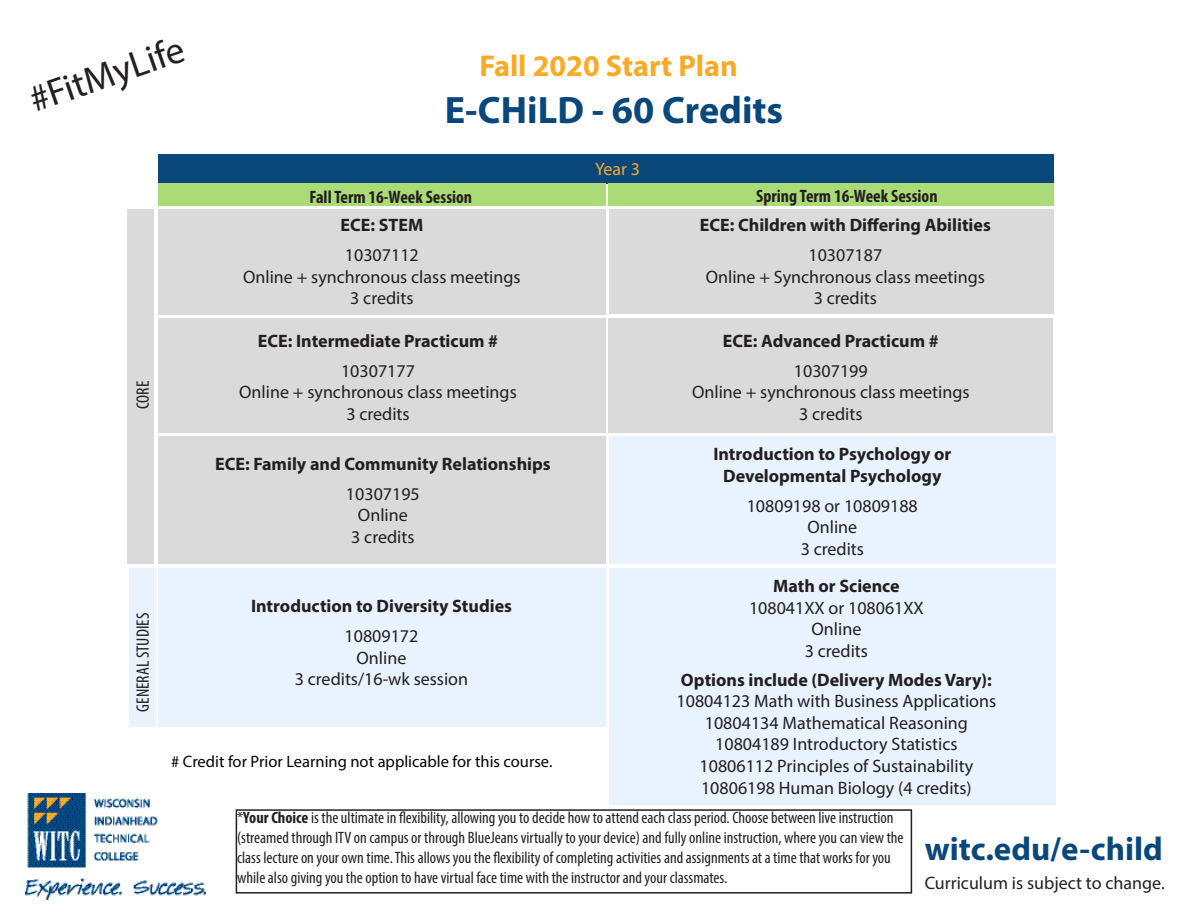
<style>
.page{position:relative;width:1188px;height:918px;background:#fff}
.page>*{position:absolute;margin:0;border:0;box-sizing:border-box;transform-origin:0 0}
.t1{font:700 38.25px "Myriad Pro";color:#0a487c}
.t2{font:37.65px "Myriad Pro";color:#231f20}
.t3{font:700 33px "Myriad Pro";color:#0a487c}
.t4{font:700 30.15px "Myriad Pro";color:#faaa27}
.t5{font:18px/21.6px "Myriad Pro";color:#231f20;text-align:center}
.t6{font:700 18px/21.6px "Myriad Pro";color:#231f20;text-align:center}
.t7{font:700 condensed 18px "Myriad Pro";color:#231f20}
.t8{font:condensed 18px "Myriad Pro";color:#231f20}
.t9{font:18px "Myriad Pro";color:#faaa27}
.t10{font:condensed 16.5px/19.8px "Myriad Pro";color:#231f20}
.t11{font:16.5px "Myriad Pro";color:#040503}
.s1{font-weight:700}
</style>
<div class="page">
<div style="left:159px;top:154px;width:895px;height:30px;background:#0a487c"></div>
<div style="left:609px;top:436px;width:447px;height:128px;background:#e8f3ff"></div>
<img style="left:25px;top:794px;width:181px;height:105px">
<div style="left:159px;top:568px;width:447px;height:159px;background:#e8f3ff"></div>
<div style="left:159px;top:184px;width:447px;height:22px;background:#abdb77"></div>
<div style="left:609px;top:184px;width:445px;height:22px;background:#abdb77"></div>
<div style="left:127px;top:209px;width:27px;height:355px;background:#dadada"></div>
<div style="left:129px;top:568px;width:26px;height:159px;background:#e8f3ff"></div>
<div style="left:158px;top:436px;width:448px;height:128px;background:#dadada"></div>
<div style="left:609px;top:568px;width:447px;height:237px;background:#e8f3ff"></div>
<div style="left:158px;top:209px;width:448px;height:105px;background:#dadada"></div>
<div style="left:609px;top:318px;width:444px;height:114px;background:#dadada"></div>
<div style="left:158px;top:318px;width:447px;height:114px;background:#dadada"></div>
<div style="left:609px;top:209px;width:445px;height:105px;background:#dadada"></div>
<div style="left:236px;top:809px;width:676px;height:85px;border:2px solid #231f20"></div>
<p class="t2" style="left:23px;top:78px;width:163px;rotate:-19deg">#FitMyLife</p>
<p class="t8" style="left:132px;top:409px;width:30px;rotate:-90deg">CORE</p>
<p class="t4" style="left:479px;top:46px;width:260px">Fall 2020 Start Plan</p>
<p class="t1" style="left:445px;top:85px;width:340px">E-CHiLD - 60 Credits</p>
<p class="t9" style="left:595px;top:158px;width:46px">Year 3</p>
<p class="t7" style="left:309px;top:185px;width:164px">Fall Term 16-Week Session</p>
<p class="t7" style="left:756px;top:185px;width:183px">Spring Term 16-Week Session</p>
<p class="t6" style="left:341px;top:214px;width:84px">ECE: STEM</p>
<p class="t5" style="left:345px;top:244px;width:75px">10307112</p>
<p class="t5" style="left:243px;top:266px;width:279px">Online + synchronous class meetings</p>
<p class="t5" style="left:350px;top:287px;width:65px">3 credits</p>
<p class="t6" style="left:258px;top:329px;width:242px">ECE: Intermediate Practicum #</p>
<p class="t5" style="left:341px;top:360px;width:75px">10307177</p>
<p class="t5" style="left:239px;top:381px;width:279px">Online + synchronous class meetings</p>
<p class="t5" style="left:346px;top:403px;width:65px">3 credits</p>
<p class="t6" style="left:215px;top:452px;width:337px">ECE: Family and Community Relationships</p>
<p class="t5" style="left:346px;top:483px;width:75px">10307195</p>
<p class="t5" style="left:358px;top:504px;width:51px">Online</p>
<p class="t5" style="left:351px;top:526px;width:65px">3 credits</p>
<p class="t6" style="left:700px;top:214px;width:293px">ECE: Children with Differing Abilities</p>
<p class="t5" style="left:808px;top:244px;width:75px">10307187</p>
<p class="t5" style="left:706px;top:266px;width:281px">Online + Synchronous class meetings</p>
<p class="t5" style="left:814px;top:287px;width:65px">3 credits</p>
<p class="t6" style="left:723px;top:329px;width:217px">ECE: Advanced Practicum #</p>
<p class="t5" style="left:794px;top:360px;width:75px">10307199</p>
<p class="t5" style="left:692px;top:381px;width:279px">Online + synchronous class meetings</p>
<p class="t5" style="left:799px;top:403px;width:65px">3 credits</p>
<p class="t6" style="left:713px;top:443px;width:239px">Introduction to Psychology or<br>Developmental Psychology</p>
<p class="t5" style="left:747px;top:495px;width:173px">10809198 or 10809188</p>
<p class="t5" style="left:807px;top:516px;width:51px">Online</p>
<p class="t5" style="left:801px;top:538px;width:65px">3 credits</p>
<p class="t8" style="left:132px;top:712px;width:100px;rotate:-90deg">GENERAL STUDIES</p>
<p class="t6" style="left:251px;top:595px;width:262px">Introduction to Diversity Studies</p>
<p class="t5" style="left:345px;top:625px;width:75px">10809172</p>
<p class="t5" style="left:357px;top:647px;width:51px">Online</p>
<p class="t5" style="left:295px;top:668px;width:175px">3 credits/16-wk session</p>
<p class="t11" style="left:171px;top:752px;width:383px"># Credit for Prior Learning not applicable for this course.</p>
<p class="t5" style="left:749px;top:575px;width:176px"><span class="s1">Math or Science<br></span>108041XX or 108061XX</p>
<p class="t5" style="left:811px;top:618px;width:51px">Online</p>
<p class="t5" style="left:805px;top:640px;width:65px">3 credits</p>
<p class="t6" style="left:681px;top:668px;width:312px">Options include (Delivery Modes Vary):</p>
<p class="t5" style="left:677px;top:690px;width:321px">10804123 Math with Business Applications</p>
<p class="t5" style="left:705px;top:712px;width:265px">10804134 Mathematical Reasoning</p>
<p class="t5" style="left:715px;top:733px;width:244px">10804189 Introductory Statistics</p>
<p class="t5" style="left:700px;top:755px;width:275px">10806112 Principles of Sustainability</p>
<p class="t5" style="left:701px;top:776px;width:272px">10806198 Human Biology (4 credits)</p>
<p class="t10" style="left:237px;top:808px;width:668px">*<span class="s1">Your Choice</span> is the ultimate in flexibility, allowing you to decide how to attend each class period. Choose between live instruction (streamed through ITV on campus or through BlueJeans virtually to your device) and fully online instruction, where you can view the class lecture on your own time. This allows you the flexibility of completing activities and assignments at a time that works for you while also giving you the option to have virtual face time with the instructor and your classmates.</p>
<p class="t3" style="left:925px;top:828px;width:240px">witc.edu/e-child</p>
<p class="t5" style="left:925px;top:872px;width:242px">Curriculum is subject to change.</p>
</div>
